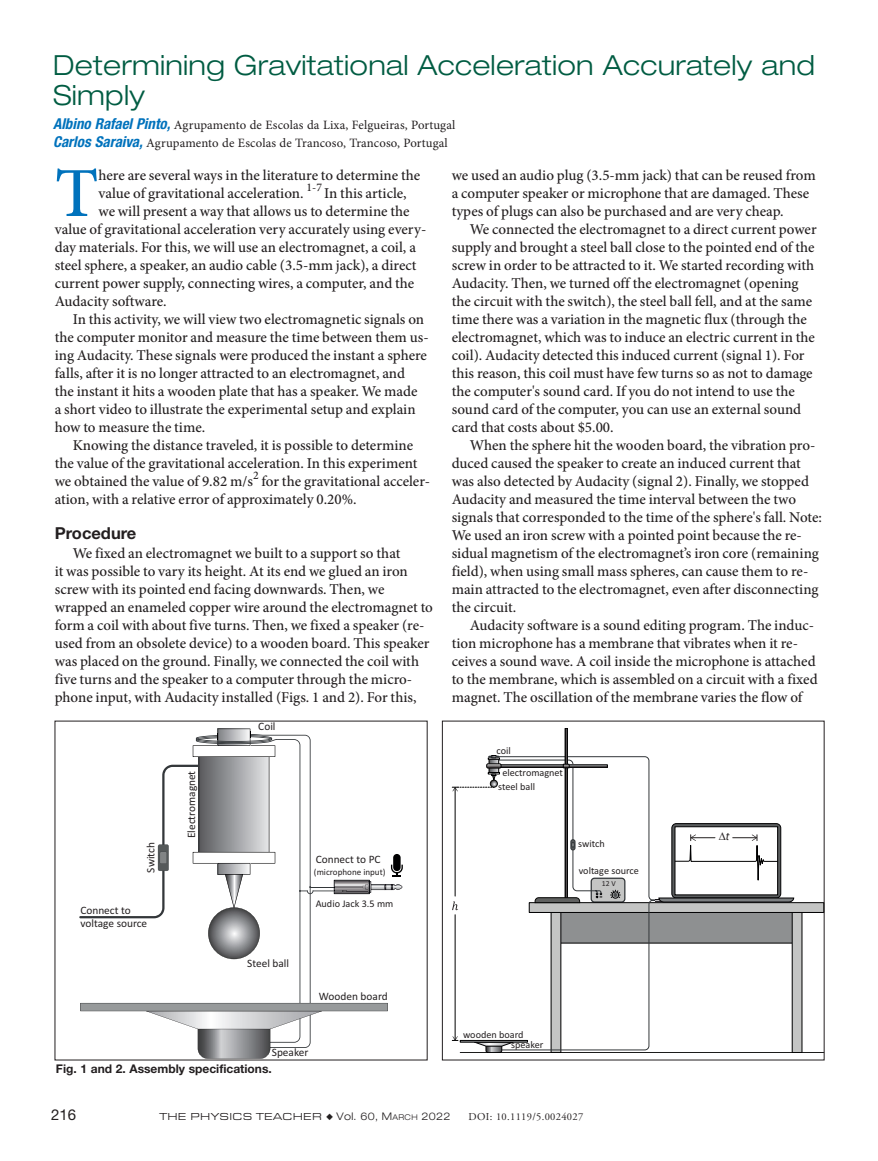
<style>
.page{position:relative;width:878px;height:1161px;background:#fff}
.page>*{position:absolute;margin:0;border:0;box-sizing:border-box;transform-origin:0 0}
.body{font:500 70.35px "Minion Pro";color:#0072bc}
.art-head{font:300 expanded 27.75px/30px "Helvetica Neue LT Std";letter-spacing:.01em;color:#005c42}
.subhead{font:700 16.5px "Helvetica Neue LT Std";color:#231f20}
.body-2{font:500 15px/18px "Minion Pro";color:#231f20}
.t1{font:15px "Helvetica Neue LT Std";color:#231f20}
.art-head-2{font:12.75px "Minion Pro";letter-spacing:.01em;color:#231f20}
.t2{font:700 12px "Helvetica Neue LT Std";color:#231f20}
.t3{font:italic 11.55px "Myriad Pro";color:#231f20}
.t4{font:11.4px/13.6px "Calibri";color:#231f20}
.t5{font:10.5px "Eurostile Extended Roman DTC";letter-spacing:.03em;color:#231f20}
.t6{font:10.5px "Adobe Garamond Pro";letter-spacing:.03em;color:#231f20}
.t7{font:10.2px/13.8px "Calibri";color:#231f20}
.t8{font:9.15px "Calibri";color:#231f20}
.t9{font:7.65px "Calibri";color:#231f20}
.s1{font-family:"Helvetica Neue LT Std";font-weight:700;font-style:italic;font-stretch:condensed;font-size:15px;color:#0072bc}
.s2{font-family:"Helvetica Neue LT Std";font-weight:300;font-stretch:expanded}
.s3{font-family:"Helvetica Neue LT Std";font-weight:300;font-stretch:expanded;font-size:7.8px}
</style>
<div class="page">
<svg style="left:79px;top:729px;width:324px;height:329px"></svg>
<hr style="left:455px;top:915px;width:1px;height:125px;background:#000001">
<svg style="left:452px;top:1036px;width:6px;height:5px"></svg>
<hr style="left:455px;top:788px;width:1px;height:108px;background:#000001">
<svg style="left:452px;top:902px;width:6px;height:8px"></svg>
<div style="left:557px;top:909px;width:240px;height:34px;background:#8e9091"></div>
<div style="left:792px;top:909px;width:10px;height:144px;background:#c4c5c4"></div>
<div style="left:791px;top:909px;width:11px;height:144px;border:1px solid #000001"></div>
<div style="left:529px;top:903px;width:294px;height:9px;background:#c4c5c4"></div>
<div style="left:529px;top:902px;width:295px;height:11px;border:1px solid #000001"></div>
<hr style="left:460px;top:1052px;width:363px;height:1px;background:#050504">
<svg style="left:493px;top:756px;width:165px;height:295px"></svg>
<svg style="left:472px;top:1042px;width:43px;height:11px"></svg>
<div style="left:460px;top:1040px;width:67px;height:2px;background:#979a9b;border:1px solid #000001"></div>
<hr style="left:571px;top:840px;width:4px;height:10px;background:#434749;border-radius:2px">
<div style="left:570px;top:840px;width:5px;height:10px;border:1px solid #33373a;border-radius:2px"></div>
<svg style="left:571px;top:842px;width:3px;height:5px"></svg>
<div style="left:565px;top:728px;width:2px;height:172px;border:1px solid #000001"></div>
<svg style="left:534px;top:897px;width:46px;height:6px"></svg>
<svg style="left:563px;top:764px;width:6px;height:4px"></svg>
<svg style="left:452px;top:755px;width:49px;height:36px"></svg>
<div style="left:486px;top:764px;width:15px;height:4px;border:1px solid #000001"></div>
<svg style="left:655px;top:823px;width:139px;height:79px"></svg>
<p class="art-head" style="left:53px;top:49px;width:763px">Determining Gravitational Acceleration Accurately and<br>Simply</p>
<p class="art-head-2" style="left:53px;top:116px;width:404px"><span class="s1">Albino Rafael Pinto,</span> Agrupamento de Escolas da Lixa, Felgueiras, Portugal</p>
<p class="art-head-2" style="left:53px;top:134px;width:396px"><span class="s1">Carlos Saraiva,</span> Agrupamento de Escolas de Trancoso, Trancoso, Portugal</p>
<p class="body" style="left:55px;top:146px;width:45px">T</p>
<p class="body-2" style="left:98px;top:166px;width:323px">here are several ways in the literature to determine the</p>
<p class="body-2" style="left:452px;top:166px;width:365px">we used an audio plug (3.5-mm jack) that can be reused from a computer speaker or microphone that are damaged. These types of plugs can also be purchased and are very cheap.</p>
<p class="body-2" style="left:452px;top:220px;width:366px;text-indent:18px">We connected the electromagnet to a direct current power supply and brought a steel ball close to the pointed end of the screw in order to be attracted to it. We started recording with Audacity. Then, we turned off the electromagnet (opening the circuit with the switch), the steel ball fell, and at the same time there was a variation in the magnetic flux (through the electromagnet, which was to induce an electric current in the coil). Audacity detected this induced current (signal 1). For this reason, this coil must have few turns so as not to damage the computer's sound card. If you do not intend to use the sound card of the computer, you can use an external sound card that costs about $5.00.</p>
<p class="body-2" style="left:452px;top:436px;width:372px;text-indent:18px">When the sphere hit the wooden board, the vibration pro&shy;duced caused the speaker to create an induced current that was also detected by Audacity (signal 2). Finally, we stopped Audacity and measured the time interval between the two signals that corresponded to the time of the sphere's fall. Note:<br>We used an iron screw with a pointed point because the re&shy;sidual magnetism of the electromagnet’s iron core (remaining field), when using small mass spheres, can cause them to re&shy;main attracted to the electromagnet, even after disconnecting the circuit.</p>
<p class="body-2" style="left:452px;top:616px;width:367px;text-indent:18px">Audacity software is a sound editing program. The induc&shy;tion microphone has a membrane that vibrates when it re&shy;ceives a sound wave. A coil inside the microphone is attached to the membrane, which is assembled on a circuit with a fixed magnet. The oscillation of the membrane varies the flow of</p>
<p class="body-2" style="left:98px;top:184px;width:310px">value of gravitational acceleration. <sup>1-7</sup> In this article,</p>
<p class="body-2" style="left:98px;top:202px;width:312px">we will present a way that allows us to determine the</p>
<p class="body-2" style="left:55px;top:220px;width:373px">value of gravitational acceleration very accurately using every-</p>
<p class="body-2" style="left:55px;top:238px;width:363px">day materials. For this, we will use an electromagnet, a coil, a</p>
<p class="body-2" style="left:55px;top:256px;width:363px">steel sphere, a speaker, an audio cable (3.5-mm jack), a direct</p>
<p class="body-2" style="left:55px;top:274px;width:361px">current power supply, connecting wires, a computer, and the</p>
<p class="body-2" style="left:55px;top:292px;width:113px">Audacity software.</p>
<p class="body-2" style="left:55px;top:310px;width:375px;text-indent:18px">In this activity, we will view two electromagnetic signals on the computer monitor and measure the time between them us&shy;ing Audacity. These signals were produced the instant a sphere falls, after it is no longer attracted to an electromagnet, and<br>the instant it hits a wooden plate that has a speaker. We made<br>a short video to illustrate the experimental setup and explain how to measure the time.</p>
<p class="body-2" style="left:55px;top:436px;width:376px;text-indent:18px">Knowing the distance traveled, it is possible to determine the value of the gravitational acceleration. In this experiment we obtained the value of 9.82 m/s<sup>2</sup> for the gravitational acceler&shy;ation, with a relative error of approximately 0.20%.</p>
<p class="subhead" style="left:55px;top:522px;width:83px">Procedure</p>
<p class="body-2" style="left:55px;top:544px;width:379px;text-indent:18px">We fixed an electromagnet we built to a support so that<br>it was possible to vary its height. At its end we glued an iron screw with its pointed end facing downwards. Then, we wrapped an enameled copper wire around the electromagnet to form a coil with about five turns. Then, we fixed a speaker (re&shy;used from an obsolete device) to a wooden board. This speaker was placed on the ground. Finally, we connected the coil with five turns and the speaker to a computer through the micro&shy;phone input, with Audacity installed (Figs. 1 and 2). For this,</p>
<p class="t4" style="left:143px;top:873px;width:32px;rotate:-90deg">Switch</p>
<p class="t4" style="left:80px;top:903px;width:68px">Connect to voltage source</p>
<p class="t4" style="left:184px;top:838px;width:69px;rotate:-90deg">Electromagnet</p>
<p class="t4" style="left:258px;top:719px;width:19px">Coil</p>
<p class="t4" style="left:247px;top:956px;width:43px">Steel ball</p>
<p class="t4" style="left:316px;top:853px;width:66px">Connect to PC</p>
<p class="t8" style="left:314px;top:866px;width:73px">(microphone input)</p>
<p class="t7" style="left:316px;top:896px;width:79px">Audio Jack 3.5 mm</p>
<p class="t4" style="left:319px;top:989px;width:70px">Wooden board</p>
<p class="t4" style="left:272px;top:1046px;width:38px">Speaker</p>
<p class="t7" style="left:496px;top:743px;width:16px">coil</p>
<p class="t7" style="left:498px;top:766px;width:66px;text-indent:4px">electromagnet steel ball</p>
<p class="t7" style="left:578px;top:837px;width:28px">switch</p>
<p class="t7" style="left:578px;top:864px;width:62px">voltage source</p>
<p class="t9" style="left:602px;top:878px;width:15px">12 V</p>
<p class="t7" style="left:463px;top:1028px;width:62px">wooden board</p>
<p class="t7" style="left:511px;top:1038px;width:34px">speaker</p>
<p class="t2" style="left:56px;top:1062px;width:217px">Fig. 1 and 2. Assembly specifications.</p>
<p class="t1" style="left:51px;top:1105px;width:27px">216</p>
<p class="t5" style="left:159px;top:1111px;width:292px">THE PHYSICS TEACHER ◆ <span class="s2">V</span><span class="s2">ol.</span> <span class="s2">60, M</span><span class="s3">ARCH</span> <span class="s2">2022</span></p>
<p class="t6" style="left:468px;top:1110px;width:116px">DOI: 10.1119/5.0024027</p>
<p class="t3" style="left:725px;top:829px;width:5px">t</p>
</div>
